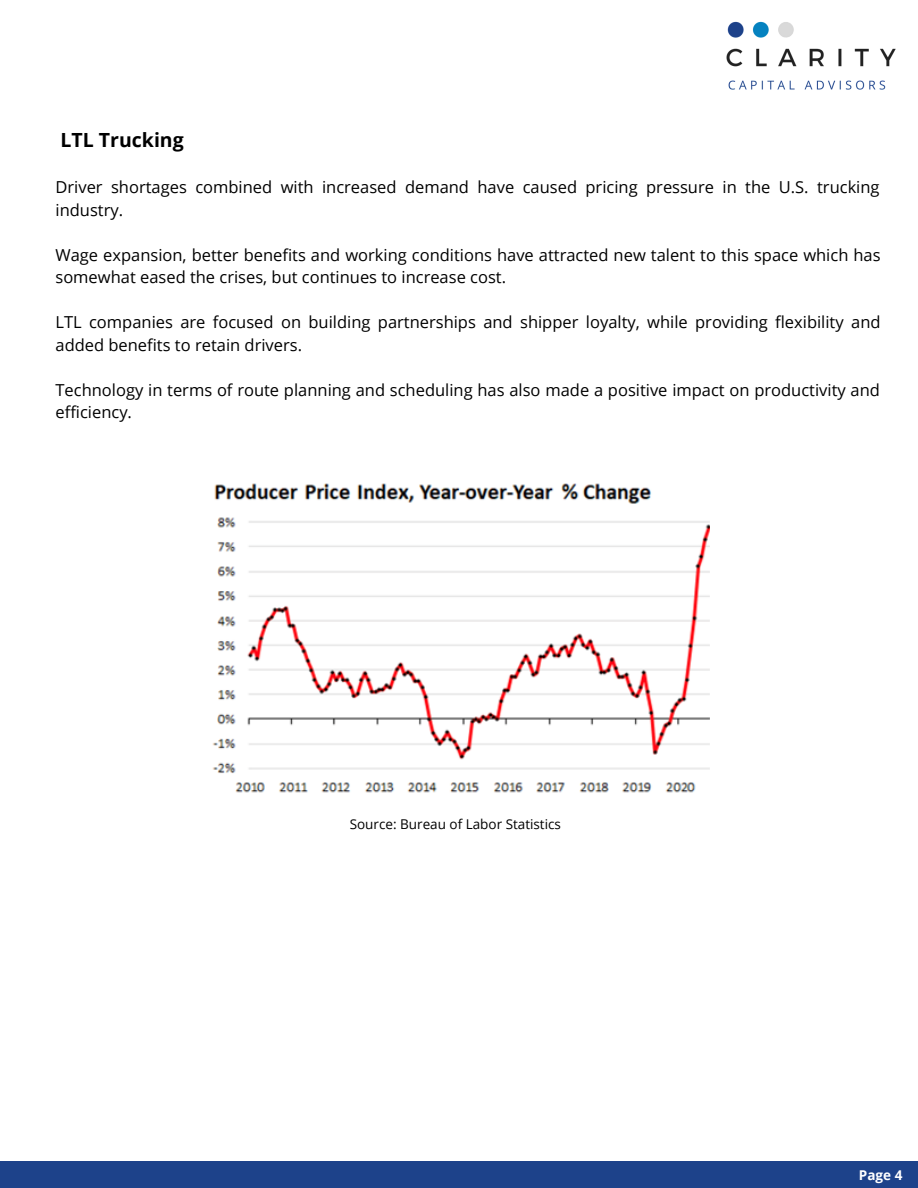
<style>
.page{position:relative;width:918px;height:1188px;background:#fff}
.page>*{position:absolute;margin:0;border:0;box-sizing:border-box;transform-origin:0 0}
.t1{font:700 19.5px "Open Sans";color:#000}
.t2{font:16.5px/22.5px "Open Sans";color:#000}
.t3{font:13.5px "Open Sans";color:#000}
.t4{font:700 13.5px "Open Sans";color:#fff}
</style>
<div class="page">
<img style="left:726px;top:21px;width:170px;height:69px">
<div style="left:0;top:1161px;width:918px;height:27px;background:#1d428a"></div>
<img style="left:212px;top:483px;width:497px;height:310px">
<p class="t1" style="left:61px;top:127px;width:125px">LTL Trucking</p>
<p class="t2" style="left:55px;top:176px;width:826px">Driver shortages combined with increased demand have caused pricing pressure in the U.S. trucking industry.</p>
<p class="t2" style="left:55px;top:243px;width:827px">Wage expansion, better benefits and working conditions have attracted new talent to this space which has somewhat eased the crises, but continues to increase cost.</p>
<p class="t2" style="left:55px;top:311px;width:827px">LTL companies are focused on building partnerships and shipper loyalty, while providing flexibility and added benefits to retain drivers.</p>
<p class="t2" style="left:55px;top:378px;width:826px">Technology in terms of route planning and scheduling has also made a positive impact on productivity and efficiency.</p>
<p class="t3" style="left:350px;top:814px;width:213px">Source: Bureau of Labor Statistics</p>
<p class="t4" style="left:859px;top:1166px;width:45px">Page 4</p>
</div>
